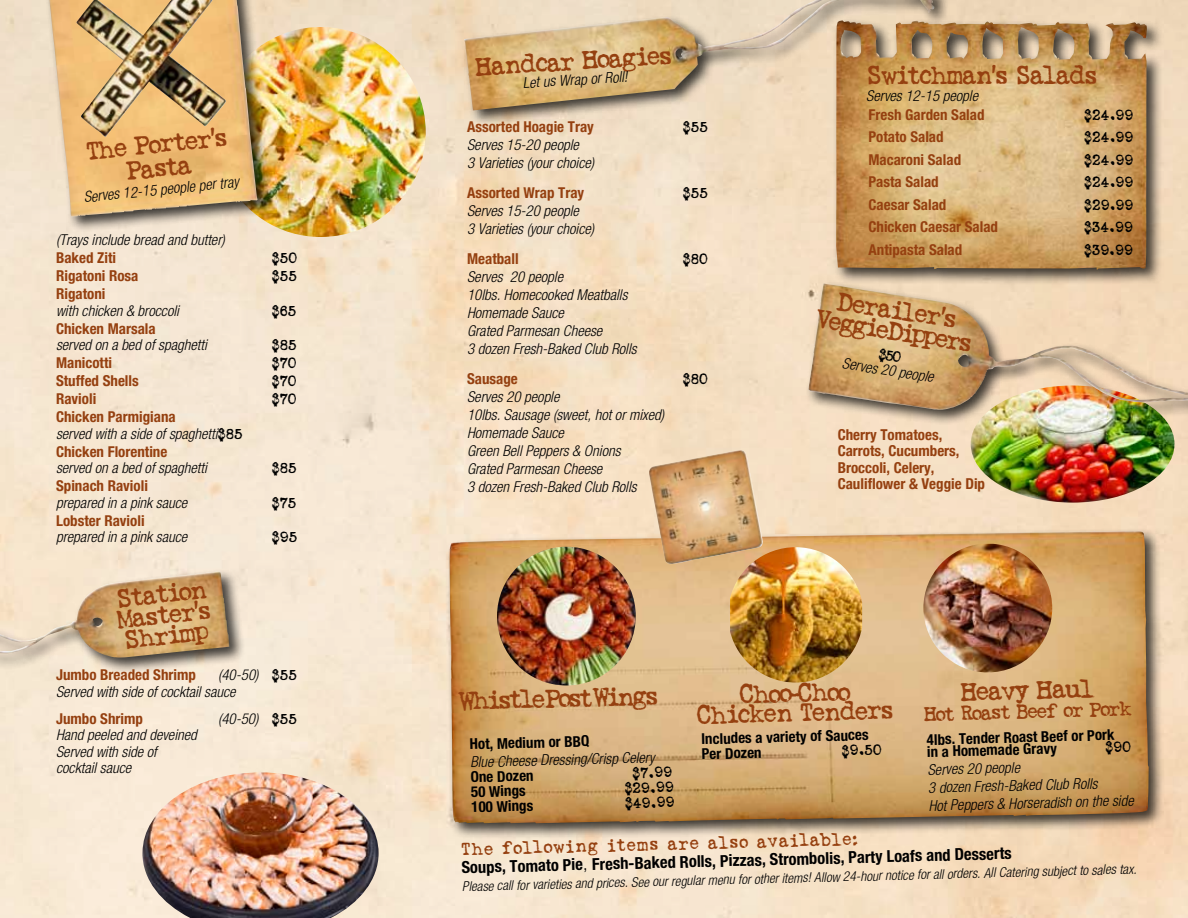
<style>
.page{position:relative;width:1188px;height:918px;background:#fff}
.page>*{position:absolute;margin:0;border:0;box-sizing:border-box;transform-origin:0 0}
.t1{font:26.1px/21px "Love Letter Typewriter";letter-spacing:-.1em;color:#954010;text-align:center}
.t2{font:20.25px "Love Letter Typewriter";color:#954010}
.t3{font:18px "Love Letter Typewriter";color:#954010}
.t4{font:700 condensed 16.5px "Helvetica Neue";color:#000}
.t5{font:italic 300 condensed 15px/18px "Helvetica Neue";color:#000}
.t6{font:700 condensed 15px "Helvetica Neue";color:#954010}
.t7{font:700 condensed 15px/16.5px "Helvetica Neue";color:#954010}
.t8{font:700 condensed 15px/14.5px "Helvetica Neue";color:#000}
.t9{font:15px "Love Letter Typewriter";color:#000}
.t10{font:italic 300 condensed 13.5px "Helvetica Neue";color:#000}
.s1{font-weight:700;font-style:normal;color:#954010}
.s2{font-family:"Love Letter Typewriter";font-weight:400;font-style:normal;font-stretch:normal}
.s3{font-weight:300;font-stretch:normal}
</style>
<div class="page">
<img style="left:226px;top:27px;width:200px;height:210px">
<div style="left:39px;top:0;width:234px;height:233px;background:#000;opacity:.75"></div>
<img style="left:50px;top:0;width:207px;height:216px">
<img style="left:142px;top:772px;width:237px;height:146px">
<img style="left:971px;top:426px;width:203px;height:77px">
<div style="left:0;top:568px;width:246px;height:106px;background:#000;opacity:.75"></div>
<img style="left:0;top:572px;width:229px;height:86px">
<div style="left:461px;top:0;width:490px;height:127px;background:#000;opacity:.75"></div>
<img style="left:464px;top:0;width:471px;height:110px">
<div style="left:832px;top:17px;width:331px;height:268px;background:#000;opacity:.75"></div>
<img style="left:836px;top:20px;width:311px;height:250px">
<div style="left:805px;top:280px;width:383px;height:146px;background:#000;opacity:.75"></div>
<img style="left:808px;top:301px;width:380px;height:109px">
<div style="left:445px;top:527px;width:720px;height:313px;background:#000;opacity:.75"></div>
<img style="left:449px;top:531px;width:700px;height:292px">
<img style="left:497px;top:547px;width:139px;height:139px;border-radius:69px">
<img style="left:730px;top:547px;width:132px;height:136px">
<img style="left:923px;top:544px;width:129px;height:128px;border-radius:63px">
<img style="left:649px;top:450px;width:114px;height:114px">
<img style="left:76px;top:0;width:150px;height:137px">
<svg style="left:878px;top:348px;width:24px;height:14px"></svg>
<svg style="left:1106px;top:741px;width:25px;height:14px"></svg>
<h1 class="t1" style="left:85px;top:141px;width:144px;line-height:24px;rotate:-6deg">The Porter’s<br>Pasta</h1>
<p class="t5" style="left:83px;top:188px;width:157px;rotate:-6deg">Serves 12-15 people per tray</p>
<p class="t5" style="left:56px;top:231px;width:170px">(Trays include bread and butter)</p>
<p class="t6" style="left:56px;top:249px;width:61px">Baked Ziti</p>
<p class="t9" style="left:272px;top:251px;width:27px">$50</p>
<p class="t7" style="left:56px;top:267px;width:84px">Rigatoni Rosa</p>
<p class="t9" style="left:272px;top:269px;width:26px">$55</p>
<p class="t7" style="left:56px;top:285px;width:51px">Rigatoni</p>
<p class="t5" style="left:56px;top:301px;width:124px">with chicken &amp; broccoli</p>
<p class="t9" style="left:272px;top:304px;width:26px">$65</p>
<p class="t6" style="left:56px;top:319px;width:101px">Chicken Marsala</p>
<p class="t5" style="left:56px;top:336px;width:152px">served on a bed of spaghetti</p>
<p class="t9" style="left:272px;top:338px;width:26px">$85</p>
<p class="t6" style="left:56px;top:354px;width:58px">Manicotti</p>
<p class="t9" style="left:272px;top:356px;width:26px">$70</p>
<p class="t7" style="left:56px;top:372px;width:84px">Stuffed Shells</p>
<p class="t9" style="left:272px;top:374px;width:26px">$70</p>
<p class="t6" style="left:56px;top:390px;width:42px">Ravioli</p>
<p class="t9" style="left:272px;top:392px;width:26px">$70</p>
<p class="t5" style="left:56px;top:408px;width:188px;line-height:16.5px"><span class="s1">Chicken Parmigiana<br></span>served with a side of spaghetti<span class="s2">$85</span></p>
<p class="t6" style="left:56px;top:442px;width:113px">Chicken Florentine</p>
<p class="t5" style="left:56px;top:459px;width:152px">served on a bed of spaghetti</p>
<p class="t9" style="left:272px;top:461px;width:26px">$85</p>
<p class="t6" style="left:56px;top:477px;width:93px">Spinach Ravioli</p>
<p class="t5" style="left:56px;top:493px;width:133px">prepared in a pink sauce</p>
<p class="t9" style="left:272px;top:496px;width:26px">$75</p>
<p class="t6" style="left:56px;top:511px;width:90px">Lobster Ravioli</p>
<p class="t5" style="left:56px;top:528px;width:133px">prepared in a pink sauce</p>
<p class="t9" style="left:272px;top:530px;width:27px">$95</p>
<h1 class="t1" style="left:113px;top:589px;width:97px;text-align:justify;rotate:-6deg">Station Master’s Shrimp</h1>
<p class="t5" style="left:56px;top:666px;width:242px;line-height:16.5px;text-indent:162px">(40-50) <span class="s2">$55<br></span>Served with side of cocktail sauce</p>
<p class="t6" style="left:56px;top:709px;width:88px">Jumbo Shrimp</p>
<p class="t5" style="left:218px;top:709px;width:80px">(40-50) <span class="s2">$55</span></p>
<p class="t5" style="left:56px;top:726px;width:142px;line-height:16.5px">Hand peeled and deveined<br>Served with side of cocktail sauce</p>
<p class="t6" style="left:56px;top:666px;width:141px">Jumbo Breaded Shrimp</p>
<h1 class="t1" style="left:475px;top:59px;width:199px;rotate:-4deg">Handcar Hoagies</h1>
<p class="t5" style="left:522px;top:74px;width:106px;rotate:-4deg">Let us Wrap or Roll!</p>
<p class="t6" style="left:467px;top:117px;width:128px">Assorted Hoagie Tray</p>
<p class="t9" style="left:683px;top:120px;width:26px">$55</p>
<p class="t5" style="left:467px;top:135px;width:129px">Serves 15-20 people<br>3 Varieties (your choice)</p>
<p class="t6" style="left:467px;top:183px;width:119px">Assorted Wrap Tray</p>
<p class="t9" style="left:683px;top:186px;width:26px">$55</p>
<p class="t5" style="left:467px;top:201px;width:129px">Serves 15-20 people<br>3 Varieties (your choice)</p>
<p class="t7" style="left:467px;top:250px;width:53px">Meatball</p>
<p class="t9" style="left:683px;top:252px;width:26px">$80</p>
<p class="t5" style="left:467px;top:267px;width:171px">Serves 20 people<br>10lbs. Homecooked Meatballs<br>Homemade Sauce<br>Grated Parmesan Cheese<br>3 dozen Fresh-Baked Club Rolls</p>
<p class="t7" style="left:467px;top:370px;width:52px">Sausage</p>
<p class="t9" style="left:683px;top:372px;width:26px">$80</p>
<p class="t5" style="left:467px;top:387px;width:199px">Serves 20 people<br>10lbs. Sausage (sweet, hot or mixed)<br>Homemade Sauce<br>Green Bell Peppers &amp; Onions<br>Grated Parmesan Cheese<br>3 dozen Fresh-Baked Club Rolls</p>
<h1 class="t1" style="left:866px;top:66px;width:234px">Switchman’s Salads</h1>
<p class="t5" style="left:866px;top:86px;width:113px">Serves 12-15 people</p>
<p class="t6" style="left:868px;top:105px;width:118px">Fresh Garden Salad</p>
<p class="t9" style="left:1084px;top:108px;width:50px">$24.99</p>
<p class="t6" style="left:868px;top:128px;width:77px">Potato Salad</p>
<p class="t9" style="left:1084px;top:131px;width:50px">$24.99</p>
<p class="t6" style="left:868px;top:150px;width:94px">Macaroni Salad</p>
<p class="t9" style="left:1084px;top:153px;width:50px">$24.99</p>
<p class="t6" style="left:868px;top:173px;width:72px">Pasta Salad</p>
<p class="t9" style="left:1084px;top:176px;width:50px">$24.99</p>
<p class="t6" style="left:868px;top:195px;width:79px">Caesar Salad</p>
<p class="t9" style="left:1084px;top:198px;width:50px">$29.99</p>
<p class="t6" style="left:868px;top:218px;width:131px">Chicken Caesar Salad</p>
<p class="t9" style="left:1084px;top:221px;width:50px">$34.99</p>
<p class="t6" style="left:868px;top:240px;width:95px">Antipasta Salad</p>
<p class="t9" style="left:1084px;top:243px;width:50px">$39.99</p>
<h1 class="t1" style="left:820px;top:288px;width:161px;rotate:9deg">Derailer’s<br>Veggie Dippers</h1>
<p class="t5" style="left:844px;top:354px;width:94px;rotate:9deg">Serves 20 people</p>
<p class="t7" style="left:838px;top:426px;width:149px">Cherry Tomatoes,<br>Carrots, Cucumbers,<br>Broccoli, Celery,<br>Cauliflower &amp; Veggie Dip</p>
<h1 class="t1" style="left:960px;top:683px;width:136px;rotate:-2deg">Heavy Haul</h1>
<h2 class="t2" style="left:923px;top:706px;width:210px;rotate:-2deg">Hot Roast Beef or Pork</h2>
<p class="t8" style="left:926px;top:734px;width:189px;line-height:11.9px;rotate:-2deg">4lbs. Tender Roast Beef or Pork in a Homemade Gravy</p>
<p class="t5" style="left:927px;top:761px;width:207px;rotate:-2deg">Serves 20 people<br>3 dozen Fresh-Baked Club Rolls<br>Hot Peppers &amp; Horseradish on the side</p>
<h1 class="t1" style="left:457px;top:692px;width:203px;rotate:-2deg">Whistle Post Wings</h1>
<h1 class="t1" style="left:695px;top:688px;width:200px;line-height:19.5px;rotate:-2deg">Choo-Choo<br>Chicken Tenders</h1>
<p class="t8" style="left:470px;top:737px;width:121px;rotate:-2deg">Hot, Medium or BBQ</p>
<p class="t5" style="left:470px;top:754px;width:186px;rotate:-2deg">Blue Cheese Dressing/Crisp Celery</p>
<p class="t8" style="left:470px;top:770px;width:65px;rotate:-2deg">One Dozen</p>
<p class="t9" style="left:632px;top:766px;width:41px;rotate:-2deg">$7.99</p>
<p class="t8" style="left:471px;top:785px;width:56px;rotate:-2deg">50 Wings</p>
<p class="t9" style="left:625px;top:782px;width:50px;rotate:-2deg">$29.99</p>
<p class="t8" style="left:471px;top:800px;width:63px;rotate:-2deg">100 Wings</p>
<p class="t9" style="left:625px;top:797px;width:51px;rotate:-2deg">$49.99</p>
<p class="t3" style="left:461px;top:843px;width:398px;rotate:-2deg">The following items are also available:</p>
<p class="t8" style="left:701px;top:732px;width:169px;rotate:-2deg">Includes a variety of Sauces<br>Per Dozen</p>
<p class="t9" style="left:842px;top:744px;width:41px;rotate:-2deg">$9.50</p>
<p class="t4" style="left:461px;top:860px;width:552px;rotate:-2deg">Soups, Tomato Pie<span class="s3">,</span> Fresh-Baked Rolls, Pizzas, Strombolis, Party l oafs and Desserts</p>
<p class="t10" style="left:462px;top:882px;width:676px;rotate:-2deg">Please call for varieties and prices. See our regular menu for other items! Allow 24-hour notice for all orders. All Catering subject to sales tax.</p>
</div>
